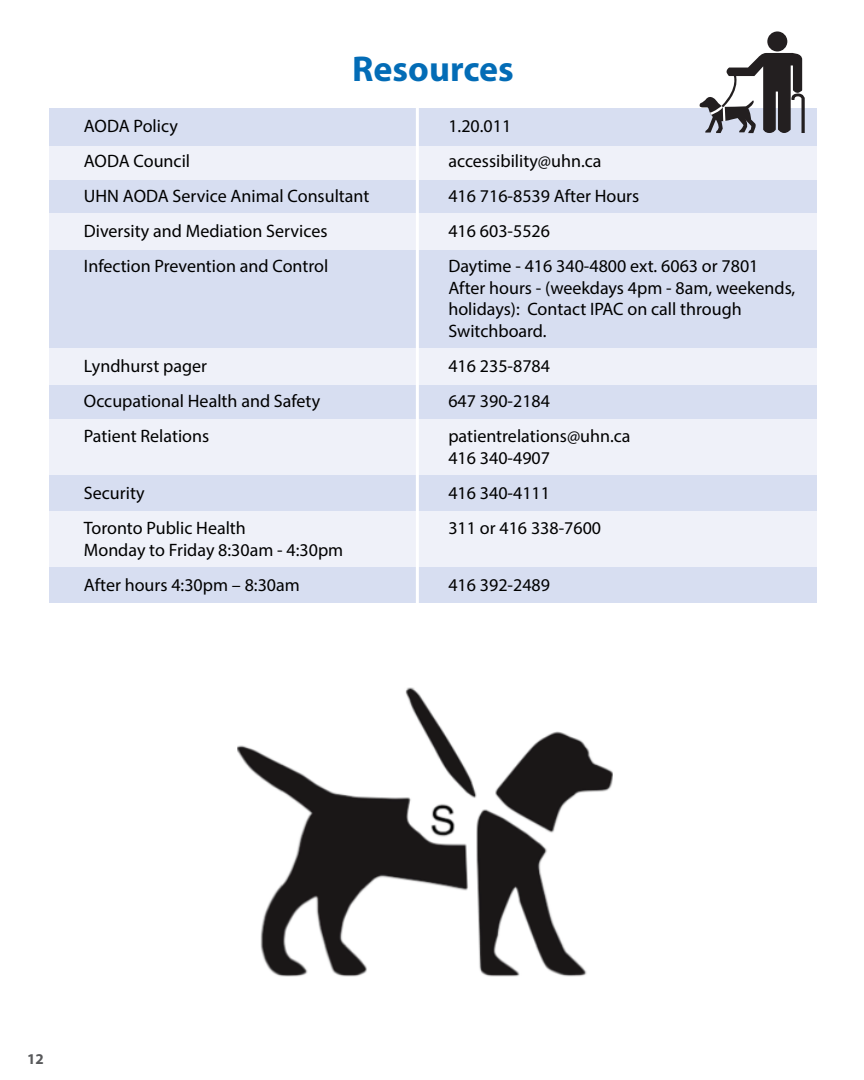
<style>
.page{position:relative;width:864px;height:1080px;background:#fff}
.page>*{position:absolute;margin:0;border:0;box-sizing:border-box;transform-origin:0 0}
.t1{font:700 36px "Myriad Pro";color:#036cb6}
.t2{font:18px/21.6px "Myriad Pro";color:#000}
.t3{font:700 15px "Myriad Pro";color:#58595b}
</style>
<div class="page">
<div style="left:49px;top:109px;width:768px;height:37px;background:#d7def1"></div>
<div style="left:49px;top:146px;width:768px;height:34px;background:#eff1f9"></div>
<div style="left:49px;top:180px;width:768px;height:34px;background:#d7def1"></div>
<div style="left:49px;top:214px;width:768px;height:37px;background:#eff1f9"></div>
<div style="left:49px;top:251px;width:768px;height:99px;background:#d7def1"></div>
<div style="left:49px;top:385px;width:768px;height:34px;background:#d7def1"></div>
<div style="left:49px;top:546px;width:768px;height:56px;background:#d7def1"></div>
<div style="left:49px;top:454px;width:768px;height:56px;background:#d7def1"></div>
<div style="left:49px;top:348px;width:768px;height:36px;background:#eff1f9"></div>
<div style="left:49px;top:419px;width:768px;height:56px;background:#eff1f9"></div>
<div style="left:49px;top:511px;width:768px;height:55px;background:#eff1f9"></div>
<div style="left:767px;top:31px;width:20px;height:20px;background:#231f20;border-radius:50%"></div>
<svg style="left:699px;top:53px;width:106px;height:80px"></svg>
<hr style="left:416px;top:96px;width:3px;height:547px;background:#fff">
<img style="left:237px;top:687px;width:376px;height:290px">
<h1 class="t1" style="left:352px;top:45px;width:163px">Resources</h1>
<p class="t2" style="left:84px;top:115px;width:96px">AODA Policy</p>
<p class="t2" style="left:448px;top:115px;width:64px">1.20.011</p>
<p class="t2" style="left:84px;top:150px;width:108px">AODA Council</p>
<p class="t2" style="left:448px;top:150px;width:155px">accessibility@uhn.ca</p>
<p class="t2" style="left:84px;top:185px;width:287px">UHN AODA Service Animal Consultant</p>
<p class="t2" style="left:448px;top:185px;width:192px">416 716-8539 After Hours</p>
<p class="t2" style="left:84px;top:220px;width:245px">Diversity and Mediation Services</p>
<p class="t2" style="left:448px;top:220px;width:103px">416 603-5526</p>
<p class="t2" style="left:84px;top:255px;width:246px">Infection Prevention and Control</p>
<p class="t2" style="left:448px;top:255px;width:348px">Daytime - 416 340-4800 ext. 6063 or 7801<br>After hours - (weekdays 4pm - 8am, weekends, holidays): Contact IPAC on call through Switchboard.</p>
<p class="t2" style="left:84px;top:355px;width:125px">Lyndhurst pager</p>
<p class="t2" style="left:448px;top:355px;width:103px">416 235-8784</p>
<p class="t2" style="left:84px;top:390px;width:238px">Occupational Health and Safety</p>
<p class="t2" style="left:448px;top:390px;width:103px">647 390-2184</p>
<p class="t2" style="left:84px;top:425px;width:127px">Patient Relations</p>
<p class="t2" style="left:448px;top:425px;width:184px">patientrelations@uhn.ca<br>416 340-4907</p>
<p class="t2" style="left:84px;top:482px;width:62px">Security</p>
<p class="t2" style="left:448px;top:482px;width:103px">416 340-4111</p>
<p class="t2" style="left:84px;top:517px;width:164px">Toronto Public Health</p>
<p class="t2" style="left:448px;top:517px;width:154px">311 or 416 338-7600</p>
<p class="t2" style="left:84px;top:532px;width:261px;line-height:35.1px">Monday to Friday 8:30am - 4:30pm<br>After hours 4:30pm – 8:30am</p>
<p class="t2" style="left:448px;top:574px;width:103px">416 392-2489</p>
<p class="t3" style="left:27px;top:1049px;width:18px">12</p>
</div>
